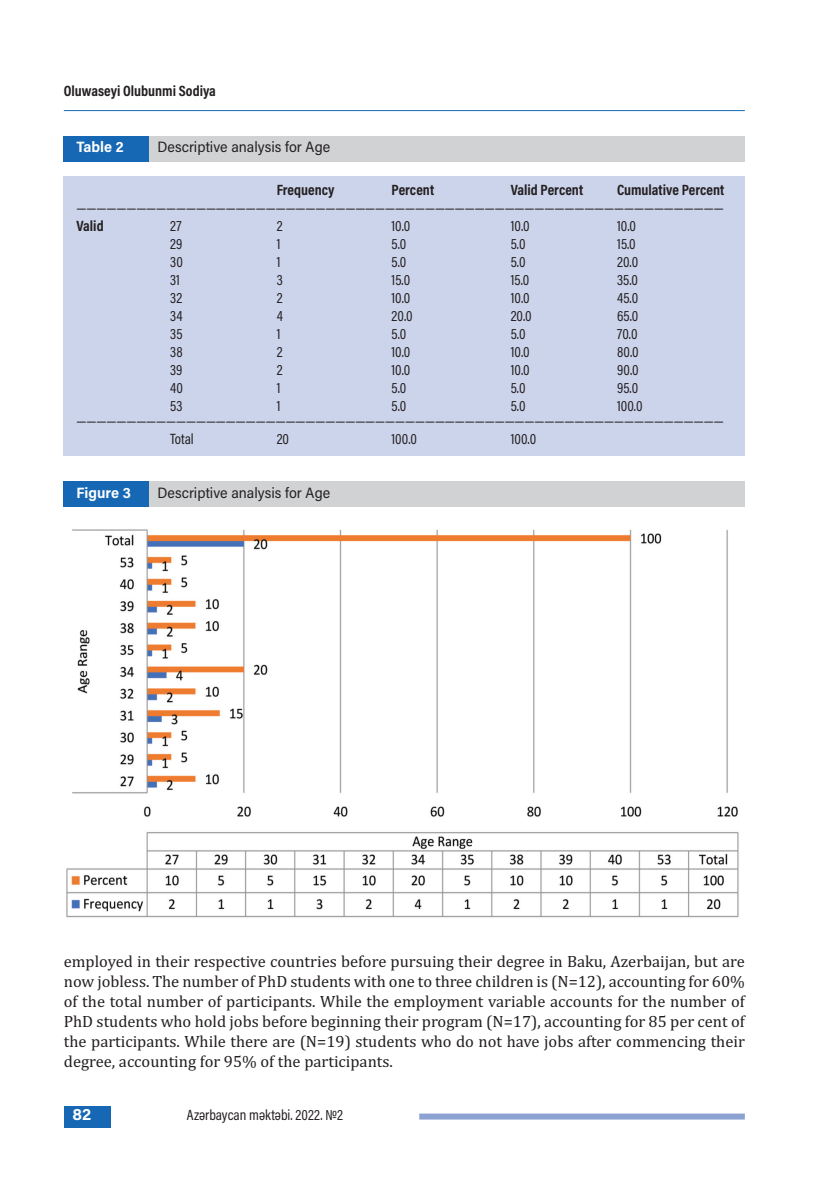
<style>
.page{position:relative;width:830px;height:1191px;background:#fff}
.page>*{position:absolute;margin:0;border:0;box-sizing:border-box;transform-origin:0 0}
.t1{font:16.5px/20px "Cambria";color:#231f20;text-align:justify}
.t2{font:700 16.5px "Acumin Pro";color:#fff}
.t3{font:15px/15px "Acumin Pro Cond";color:#231f20}
.t4{font:700 15px "Acumin Pro Cond";color:#231f20}
.t5{font:15px "Acumin Pro Semi Cond";color:#231f20}
.t6{font:700 15px "Acumin Pro Semi Cond";color:#fff}
</style>
<div class="page">
<hr style="left:64px;top:110px;width:680px;height:1px;background:#1768b4">
<div style="left:64px;top:1106px;width:47px;height:21px;background:#1768b4"></div>
<div style="left:419px;top:1113px;width:325px;height:6px;background:#8ca2d2"></div>
<div style="left:64px;top:136px;width:85px;height:26px;background:#1768b4"></div>
<div style="left:149px;top:136px;width:595px;height:26px;background:#d1d2d4"></div>
<div style="left:64px;top:176px;width:680px;height:279px;background:#ccd4eb"></div>
<div style="left:64px;top:481px;width:85px;height:26px;background:#1768b4"></div>
<div style="left:149px;top:481px;width:595px;height:26px;background:#d1d2d4"></div>
<img style="left:66px;top:529px;width:673px;height:389px">
<p class="t4" style="left:64px;top:85px;width:153px">Oluwaseyi Olubunmi Sodiya</p>
<p class="t6" style="left:77px;top:141px;width:48px">Table 2</p>
<p class="t5" style="left:157px;top:141px;width:174px">Descriptive analysis for Age</p>
<p class="t4" style="left:276px;top:184px;width:59px">Frequency</p>
<p class="t4" style="left:391px;top:184px;width:44px">Percent</p>
<p class="t4" style="left:510px;top:184px;width:74px">Valid Percent</p>
<p class="t4" style="left:617px;top:184px;width:108px">Cumulative Percent</p>
<p class="t3" style="left:77px;top:201px;width:648px">—————————————————————————————————————————————————————————————————</p>
<p class="t4" style="left:77px;top:220px;width:29px">Valid</p>
<p class="t3" style="left:170px;top:219px;width:13px">27</p>
<p class="t3" style="left:276px;top:219px;width:7px">2</p>
<p class="t3" style="left:391px;top:219px;width:20px">10.0</p>
<p class="t3" style="left:510px;top:219px;width:20px">10.0</p>
<p class="t3" style="left:617px;top:219px;width:20px">10.0</p>
<p class="t3" style="left:170px;top:237px;width:14px">29</p>
<p class="t3" style="left:276px;top:237px;width:5px">1</p>
<p class="t3" style="left:391px;top:237px;width:16px">5.0</p>
<p class="t3" style="left:510px;top:237px;width:16px">5.0</p>
<p class="t3" style="left:617px;top:237px;width:20px">15.0</p>
<p class="t3" style="left:170px;top:255px;width:14px">30</p>
<p class="t3" style="left:276px;top:255px;width:5px">1</p>
<p class="t3" style="left:391px;top:255px;width:16px">5.0</p>
<p class="t3" style="left:510px;top:255px;width:16px">5.0</p>
<p class="t3" style="left:617px;top:255px;width:23px">20.0</p>
<p class="t3" style="left:170px;top:273px;width:11px">31</p>
<p class="t3" style="left:276px;top:273px;width:7px">3</p>
<p class="t3" style="left:391px;top:273px;width:20px">15.0</p>
<p class="t3" style="left:510px;top:273px;width:20px">15.0</p>
<p class="t3" style="left:617px;top:273px;width:22px">35.0</p>
<p class="t3" style="left:170px;top:291px;width:13px">32</p>
<p class="t3" style="left:276px;top:291px;width:7px">2</p>
<p class="t3" style="left:391px;top:291px;width:20px">10.0</p>
<p class="t3" style="left:510px;top:291px;width:20px">10.0</p>
<p class="t3" style="left:617px;top:291px;width:23px">45.0</p>
<p class="t3" style="left:170px;top:309px;width:14px">34</p>
<p class="t3" style="left:276px;top:309px;width:8px">4</p>
<p class="t3" style="left:391px;top:309px;width:23px">20.0</p>
<p class="t3" style="left:510px;top:309px;width:23px">20.0</p>
<p class="t3" style="left:617px;top:309px;width:23px">65.0</p>
<p class="t3" style="left:170px;top:327px;width:14px">35</p>
<p class="t3" style="left:276px;top:327px;width:5px">1</p>
<p class="t3" style="left:391px;top:327px;width:16px">5.0</p>
<p class="t3" style="left:510px;top:327px;width:16px">5.0</p>
<p class="t3" style="left:617px;top:327px;width:22px">70.0</p>
<p class="t3" style="left:170px;top:345px;width:14px">38</p>
<p class="t3" style="left:276px;top:345px;width:7px">2</p>
<p class="t3" style="left:391px;top:345px;width:20px">10.0</p>
<p class="t3" style="left:510px;top:345px;width:20px">10.0</p>
<p class="t3" style="left:617px;top:345px;width:23px">80.0</p>
<p class="t3" style="left:170px;top:363px;width:14px">39</p>
<p class="t3" style="left:276px;top:363px;width:7px">2</p>
<p class="t3" style="left:391px;top:363px;width:20px">10.0</p>
<p class="t3" style="left:510px;top:363px;width:20px">10.0</p>
<p class="t3" style="left:617px;top:363px;width:23px">90.0</p>
<p class="t3" style="left:170px;top:381px;width:14px">40</p>
<p class="t3" style="left:276px;top:381px;width:5px">1</p>
<p class="t3" style="left:391px;top:381px;width:16px">5.0</p>
<p class="t3" style="left:510px;top:381px;width:16px">5.0</p>
<p class="t3" style="left:617px;top:381px;width:23px">95.0</p>
<p class="t3" style="left:170px;top:399px;width:14px">53</p>
<p class="t3" style="left:276px;top:399px;width:5px">1</p>
<p class="t3" style="left:391px;top:399px;width:16px">5.0</p>
<p class="t3" style="left:510px;top:399px;width:16px">5.0</p>
<p class="t3" style="left:77px;top:399px;width:648px;text-indent:540px">100.0 —————————————————————————————————————————————————————————————————</p>
<p class="t3" style="left:170px;top:432px;width:25px">Total</p>
<p class="t3" style="left:276px;top:432px;width:14px">20</p>
<p class="t3" style="left:391px;top:432px;width:27px">100.0</p>
<p class="t3" style="left:510px;top:432px;width:27px">100.0</p>
<p class="t6" style="left:77px;top:487px;width:56px">Figure 3</p>
<p class="t5" style="left:157px;top:487px;width:174px">Descriptive analysis for Age</p>
<p class="t1" style="left:64px;top:951px;width:682px">employed in their respective countries before pursuing their degree in Baku, Azerbaijan, but are now jobless. The number of PhD students with one to three children is (N=12), accounting for 60% of the total number of participants. While the employment variable accounts for the number of PhD students who hold jobs before beginning their program (N=17), accounting for 85 per cent of the participants. While there are (N=19) students who do not have jobs after commencing their degree, accounting for 95% of the participants.</p>
<p class="t2" style="left:72px;top:1108px;width:20px">82</p>
<p class="t3" style="left:187px;top:1108px;width:157px">Azərbaycan məktəbi. 2022. №2</p>
</div>
